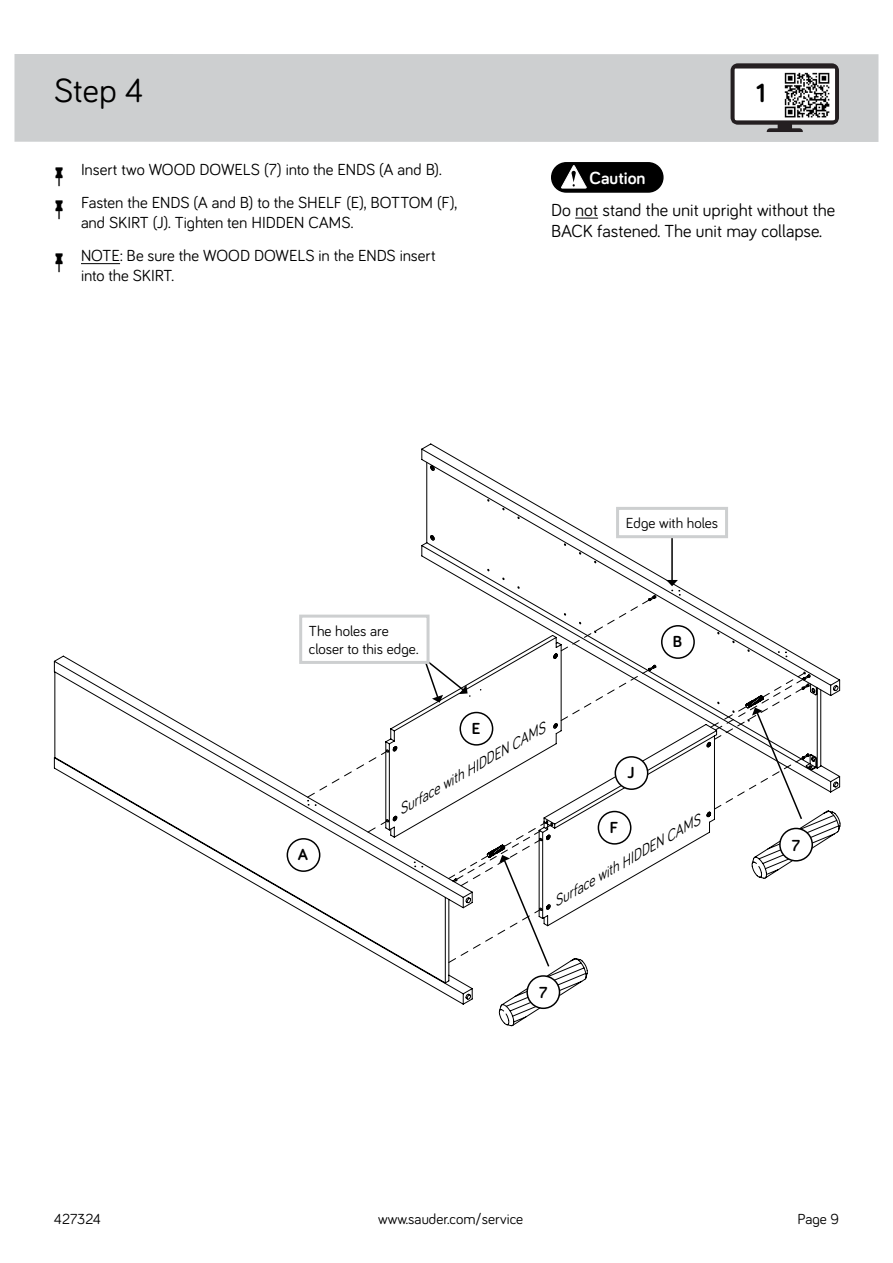
<style>
.page{position:relative;width:893px;height:1263px;background:#fff}
.page>*{position:absolute;margin:0;border:0;box-sizing:border-box;transform-origin:0 0}
.t1{font:34.5px "Bariol";color:#000}
.t2{font:700 27px "Bariol";color:#000}
.t3{font:18px/21.6px "Bariol";color:#000}
.t4{font:700 18px "Bariol";color:#fff}
.t5{font:16.5px/33.3px "Bariol";letter-spacing:-.005em;color:#000}
.t6{font:700 16.5px "Bariol";color:#000}
.t7{font:15px/18px "Bariol";color:#000}
.t8{font:italic 15px "Bariol";color:#000}
</style>
<div class="page">
<div style="left:14px;top:54px;width:864px;height:88px;background:#cdcfd0"></div>
<svg style="left:53px;top:614px;width:254px;height:301px"></svg>
<hr style="left:81px;top:263px;width:39px;height:1px;background:#000">
<svg style="left:731px;top:63px;width:108px;height:69px;background:#b8b6b7"></svg>
<img style="left:784px;top:71px;width:46px;height:47px">
<div style="left:287px;top:839px;width:33px;height:32px;background:#fff;border-radius:50%"></div>
<div style="left:287px;top:838px;width:33px;height:34px;border:2px solid #000;border-radius:50%"></div>
<div style="left:301px;top:616px;width:127px;height:46px;background:#fff"></div>
<div style="left:299px;top:615px;width:131px;height:49px;border:3px solid #cdcfd0"></div>
<svg style="left:307px;top:465px;width:534px;height:562px"></svg>
<div style="left:618px;top:508px;width:108px;height:29px;background:#fff"></div>
<div style="left:616px;top:507px;width:112px;height:31px;border:3px solid #cdcfd0"></div>
<svg style="left:575px;top:218px;width:23px;height:1px"></svg>
<div style="left:552px;top:163px;width:111px;height:29px;background:#000;border-radius:15px"></div>
<div style="left:551px;top:162px;width:113px;height:31px;border:2px solid #000;border-radius:15px"></div>
<svg style="left:561px;top:165px;width:26px;height:24px"></svg>
<h1 class="t1" style="left:54px;top:67px;width:91px">Step 4</h1>
<p class="t5" style="left:81px;top:152px;width:378px">Insert two WOOD DOWELS (7) into the ENDS (A and B).<br>Fasten the ENDS (A and B) to the SHELF (E), BOTTOM (F),</p>
<p class="t5" style="left:81px;top:205px;width:356px">and SKIRT (J). Tighten ten HIDDEN CAMS.<br>NOTE: Be sure the WOOD DOWELS in the ENDS insert</p>
<p class="t5" style="left:81px;top:258px;width:95px">into the SKIRT.</p>
<p class="t7" style="left:309px;top:621px;width:111px">The holes are closer to this edge.</p>
<p class="t4" style="left:590px;top:166px;width:57px">Caution</p>
<h2 class="t2" style="left:756px;top:75px;width:11px">1</h2>
<p class="t3" style="left:551px;top:198px;width:286px">Do not stand the unit upright without the<br>BACK fastened. The unit may collapse.</p>
<p class="t7" style="left:626px;top:514px;width:94px">Edge with holes</p>
<p class="t6" style="left:673px;top:630px;width:11px">B</p>
<p class="t6" style="left:298px;top:843px;width:12px">A</p>
<p class="t8" style="left:394px;top:802px;width:169px;rotate:-30deg">Surface with HIDDEN CAMS</p>
<p class="t6" style="left:472px;top:717px;width:10px">E</p>
<p class="t6" style="left:627px;top:761px;width:9px">J</p>
<p class="t8" style="left:549px;top:894px;width:169px;rotate:-30deg">Surface with HIDDEN CAMS</p>
<p class="t6" style="left:610px;top:816px;width:10px">F</p>
<p class="t6" style="left:539px;top:981px;width:10px">7</p>
<p class="t6" style="left:792px;top:834px;width:10px">7</p>
<p class="t7" style="left:54px;top:1209px;width:49px">427324</p>
<p class="t7" style="left:378px;top:1209px;width:147px">www.sauder.com/service</p>
<p class="t7" style="left:798px;top:1209px;width:43px">Page 9</p>
</div>
